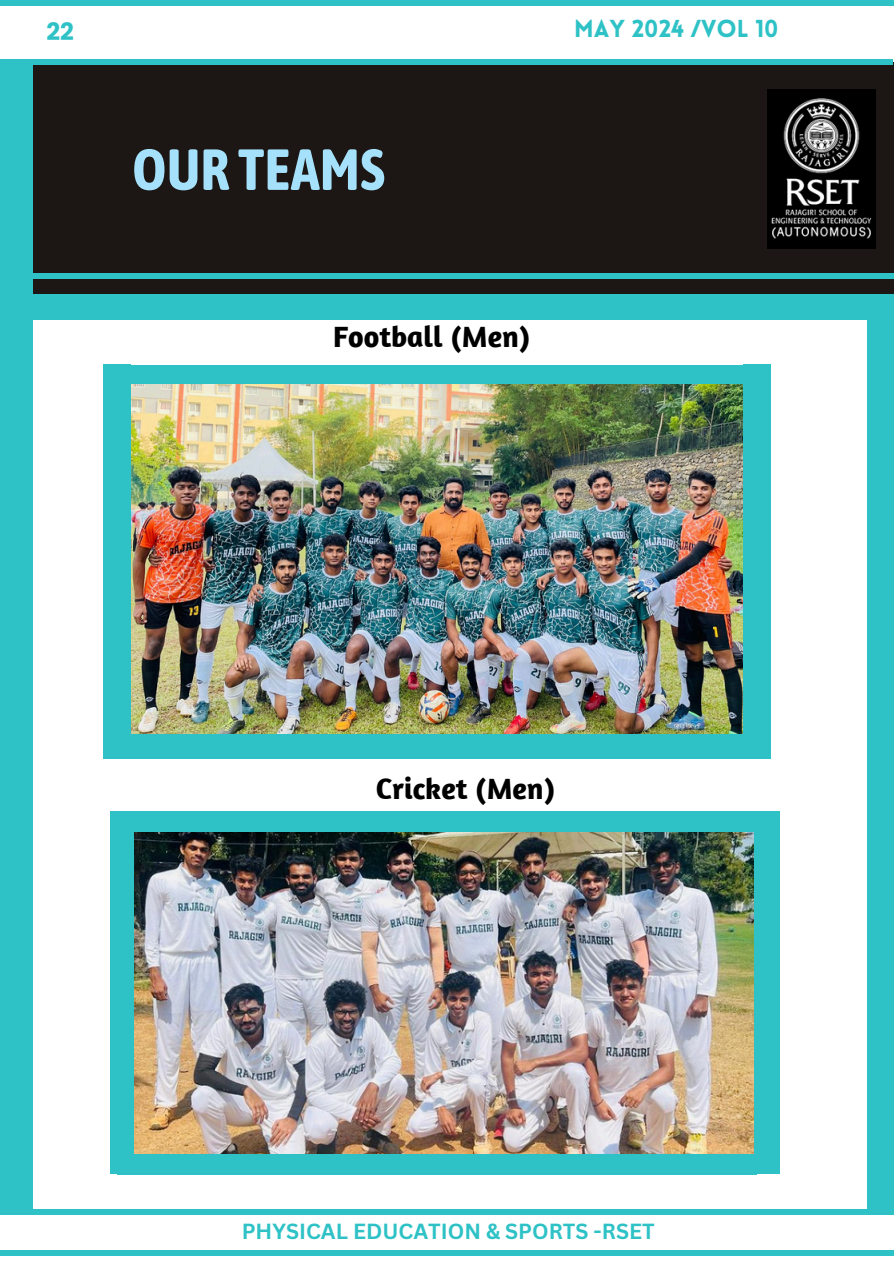
<style>
.page{position:relative;width:894px;height:1264px;background:#fff}
.page>*{position:absolute;margin:0;border:0;box-sizing:border-box;transform-origin:0 0}
.t1{font:700 57.75px "Asap Condensed";color:#a5e1fb}
.t2{font:700 30px "Amaranth";color:#000}
.t3{font:900 24px "Lovelo";color:#2ec2c6}
.t4{font:700 24px "Poppins";color:#2ec2c6}
.t5{font:700 21.3px "Canva Sans";color:#2ec2c6}
</style>
<div class="page">
<div style="left:0;top:62px;width:893px;height:233px;background:#1c1715"></div>
<div style="left:0;top:0;width:893px;height:6px;background:#2ec2c6"></div>
<div style="left:0;top:59px;width:892px;height:6px;background:#2ec2c6"></div>
<img style="left:767px;top:90px;width:108px;height:158px">
<div style="left:0;top:273px;width:893px;height:6px;background:#2ec2c6"></div>
<div style="left:0;top:1249px;width:893px;height:6px;background:#2ec2c6"></div>
<div style="left:0;top:1208px;width:893px;height:6px;background:#2ec2c6"></div>
<div style="left:0;top:295px;width:893px;height:25px;background:#2ec2c6"></div>
<div style="left:0;top:65px;width:32px;height:1146px;background:#2ec2c6"></div>
<div style="left:867px;top:308px;width:26px;height:900px;background:#2ec2c6"></div>
<img style="left:131px;top:383px;width:611px;height:351px">
<img style="left:133px;top:831px;width:621px;height:323px">
<div style="left:118px;top:734px;width:628px;height:24px;background:#2ec2c6"></div>
<div style="left:117px;top:811px;width:639px;height:20px;background:#2ec2c6"></div>
<div style="left:117px;top:1154px;width:639px;height:20px;background:#2ec2c6"></div>
<div style="left:117px;top:365px;width:629px;height:18px;background:#2ec2c6"></div>
<div style="left:103px;top:364px;width:28px;height:394px;background:#2ec2c6"></div>
<div style="left:742px;top:364px;width:28px;height:394px;background:#2ec2c6"></div>
<div style="left:754px;top:811px;width:25px;height:362px;background:#2ec2c6"></div>
<div style="left:110px;top:811px;width:23px;height:362px;background:#2ec2c6"></div>
<h2 class="t4" style="left:47px;top:15px;width:29px">22</h2>
<h1 class="t3" style="left:574px;top:19px;width:206px">MAY 2024 /VOL 10</h1>
<p class="t1" style="left:132px;top:136px;width:254px">OUR TEAMS</p>
<p class="t2" style="left:333px;top:317px;width:199px">Football (Men)</p>
<p class="t2" style="left:375px;top:769px;width:181px">Cricket (Men)</p>
<h2 class="t5" style="left:242px;top:1216px;width:414px">PHYSICAL EDUCATION &amp; SPORTS -RSET</h2>
</div>
